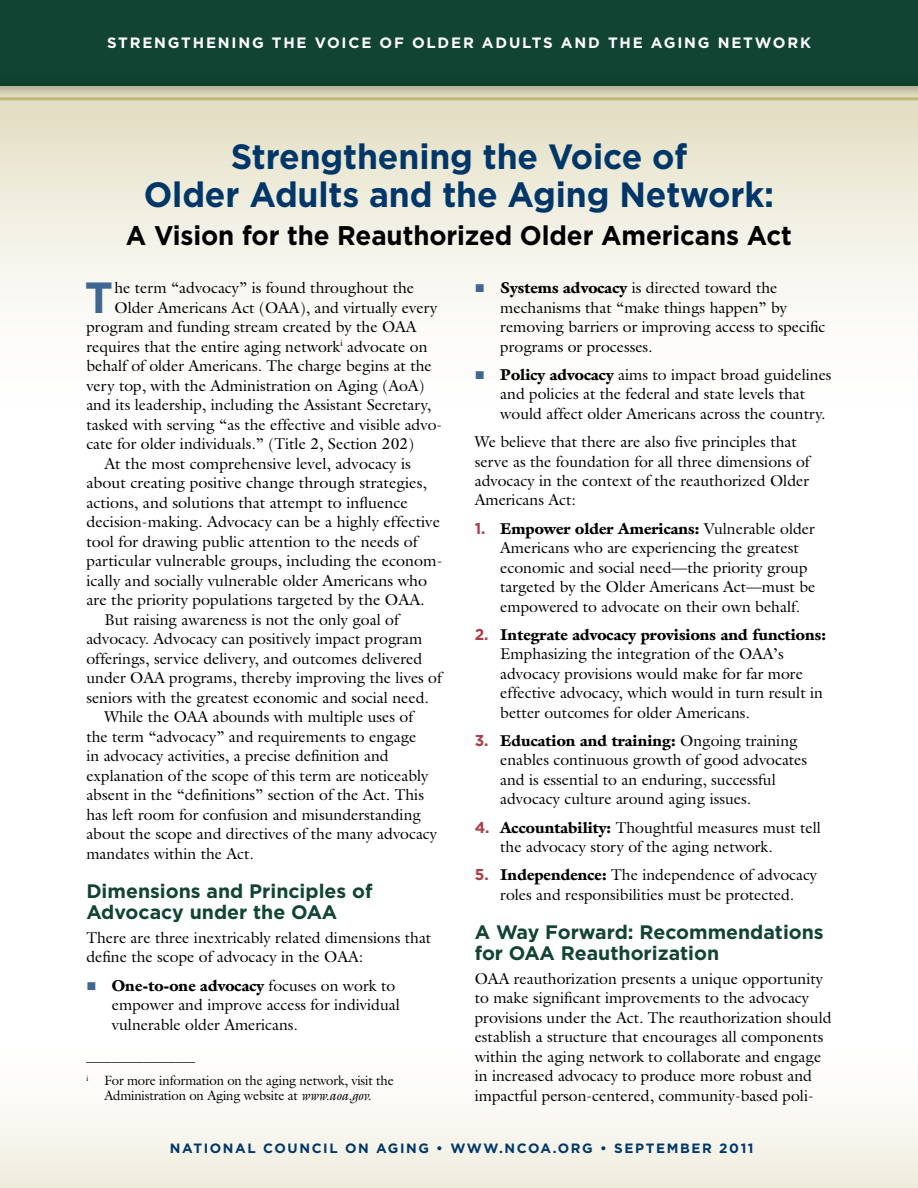
<style>
.page{position:relative;width:918px;height:1188px;background:#fff}
.page>*{position:absolute;margin:0;border:0;box-sizing:border-box;transform-origin:0 0}
.t1{font:700 43.65px "Gotham";color:#406692}
.t2{font:700 35.1px/37.8px "Gotham";letter-spacing:-.005em;color:#003768;text-align:center;scale:.96 1}
.t3{font:700 27px "Gotham";letter-spacing:-.005em;color:#000;scale:.96 1}
.t4{font:700 19.5px/21px "Gotham";color:#114432}
.t5{font:15.75px/19.5px "Galliard";color:#000}
.t6{font:700 15px "Gotham";letter-spacing:.12em;color:#fff}
.t7{font:13.5px/24px "Galliard";letter-spacing:-.01em;color:#000}
.t8{font:700 13.5px "Gotham";letter-spacing:.12em;color:#003768}
.s1{color:#406692}
.s2{font-weight:900}
.s3{font-style:italic}
.s4{font-family:"Gotham";font-weight:700;color:#aa3e48}
</style>
<div class="page">
<div style="left:0;top:75px;width:918px;height:365px;background:linear-gradient(to bottom,#e3dfc4,#fff)"></div>
<hr style="left:0;top:98px;width:918px;height:2px;background:#c0b678">
<div style="left:0;top:0;width:918px;height:98px;background:#000;opacity:.25"></div>
<div style="left:0;top:0;width:918px;height:86px;background:#114432"></div>
<div style="left:0;top:1021px;width:918px;height:167px;background:linear-gradient(to bottom,#fff,#f1efe1)"></div>
<p class="t6" style="left:107px;top:34px;width:705px">Strengthening the Voice of Older Adults and the Aging N etwork</p>
<h2 class="t2" style="left:144px;top:137px;width:658px">Strengthening the Voice of<br>Older Adults and the Aging Network:</h2>
<h3 class="t3" style="left:126px;top:220px;width:695px">A Vision for the Reauthorized Older Americans Act</h3>
<h1 class="t1" style="left:85px;top:272px;width:27px">T</h1>
<p class="t5" style="left:114px;top:278px;width:301px">he term “advocacy” is found throughout the</p>
<p class="t5" style="left:114px;top:297px;width:324px">Older Americans Act (OAA), and virtually every</p>
<p class="t5" style="left:86px;top:317px;width:332px">program and funding stream created by the OAA</p>
<p class="t5" style="left:86px;top:336px;width:343px">requires that the entire aging network<sup>i</sup> advocate on</p>
<p class="t5" style="left:86px;top:356px;width:347px">behalf of older Americans. The charge begins at the</p>
<p class="t5" style="left:86px;top:375px;width:340px">very top, with the Administration on Aging (AoA)</p>
<p class="t5" style="left:86px;top:395px;width:346px">and its leadership, including the Assistant Secretary,</p>
<p class="t5" style="left:86px;top:414px;width:357px">tasked with serving “as the effective and visible advo-</p>
<p class="t5" style="left:86px;top:434px;width:329px">cate for older individuals.” (Title 2, Section 202)</p>
<p class="t5" style="left:104px;top:453px;width:308px">At the most comprehensive level, advocacy is</p>
<p class="t5" style="left:86px;top:473px;width:342px">about creating positive change through strategies,</p>
<p class="t5" style="left:86px;top:492px;width:323px">actions, and solutions that attempt to influence</p>
<p class="t5" style="left:86px;top:512px;width:355px">decision-making. Advocacy can be a highly effective</p>
<p class="t5" style="left:86px;top:531px;width:333px">tool for drawing public attention to the needs of</p>
<p class="t5" style="left:86px;top:551px;width:358px">particular vulnerable groups, including the econom-</p>
<p class="t5" style="left:86px;top:570px;width:342px">ically and socially vulnerable older Americans who</p>
<p class="t5" style="left:86px;top:590px;width:340px">are the priority populations targeted by the OAA.</p>
<p class="t5" style="left:104px;top:609px;width:296px">But raising awareness is not the only goal of</p>
<p class="t5" style="left:86px;top:629px;width:338px">advocacy. Advocacy can positively impact program</p>
<p class="t5" style="left:86px;top:648px;width:337px">offerings, service delivery, and outcomes delivered</p>
<p class="t5" style="left:86px;top:668px;width:357px">under OAA programs, thereby improving the lives of</p>
<p class="t5" style="left:86px;top:687px;width:344px">seniors with the greatest economic and social need.</p>
<p class="t5" style="left:104px;top:707px;width:310px">While the OAA abounds with multiple uses of</p>
<p class="t5" style="left:86px;top:726px;width:332px">the term “advocacy” and requirements to engage</p>
<p class="t5" style="left:86px;top:746px;width:304px">in advocacy activities, a precise definition and</p>
<p class="t5" style="left:86px;top:765px;width:344px">explanation of the scope of this term are noticeably</p>
<p class="t5" style="left:86px;top:785px;width:339px">absent in the “definitions” section of the Act. This</p>
<p class="t5" style="left:86px;top:804px;width:336px">has left room for confusion and misunderstanding</p>
<p class="t5" style="left:86px;top:824px;width:352px">about the scope and directives of the many advocacy</p>
<p class="t5" style="left:86px;top:843px;width:169px">mandates within the Act.</p>
<p class="t4" style="left:86px;top:880px;width:288px">Dimensions and Principles of<br>Advocacy under the OAA</p>
<p class="t5" style="left:86px;top:927px;width:346px">There are three inextricably related dimensions that define the scope of advocacy in the OAA:</p>
<p class="t5" style="left:112px;top:975px;width:290px;text-indent:-26px"><span class="s1">■</span> <span class="s2">One-to-one advocacy</span> focuses on work to empower and improve access for individual vulnerable older Americans.</p>
<p class="t7" style="left:86px;top:1045px;width:309px"><span class="s3">_________________<br></span><sup>i</sup> For more information on the aging network, visit the</p>
<p class="t7" style="left:104px;top:1084px;width:268px">Administration on Aging website at <span class="s3">www.aoa.gov.</span></p>
<p class="t5" style="left:500px;top:278px;width:327px;text-indent:-26px"><span class="s1">■</span> <span class="s2">Systems advocacy</span> is directed toward the mechanisms that “make things happen” by removing barriers or improving access to specific programs or processes.</p>
<p class="t5" style="left:500px;top:365px;width:333px;text-indent:-26px"><span class="s1">■</span> <span class="s2">Policy advocacy</span> aims to impact broad guidelines and policies at the federal and state levels that would affect older Americans across the country.</p>
<p class="t5" style="left:475px;top:432px;width:336px">We believe that there are also five principles that serve as the foundation for all three dimensions of advocacy in the context of the reauthorized Older Americans Act:</p>
<p class="t5" style="left:500px;top:518px;width:317px;text-indent:-25px"><span class="s4">1.</span> <span class="s2">Empower older Americans:</span> Vulnerable older Americans who are experiencing the greatest economic and social need—the priority group targeted by the Older Americans Act—must be empowered to advocate on their own behalf.</p>
<p class="t5" style="left:500px;top:624px;width:327px;text-indent:-25px"><span class="s4">2.</span> <span class="s2">Integrate advocacy provisions and functions:<br></span>Emphasizing the integration of the OAA’s advocacy provisions would make for far more effective advocacy, which would in turn result in better outcomes for older Americans.</p>
<p class="t5" style="left:500px;top:731px;width:308px;text-indent:-25px"><span class="s4">3.</span> <span class="s2">Education and training:</span> Ongoing training enables continuous growth of good advocates and is essential to an enduring, successful advocacy culture around aging issues.</p>
<p class="t5" style="left:500px;top:817px;width:322px;text-indent:-25px"><span class="s4">4.</span> <span class="s2">Accountability:</span> Thoughtful measures must tell the advocacy story of the aging network.</p>
<p class="t5" style="left:475px;top:865px;width:344px;text-align:center"><span class="s4">5.</span> <span class="s2">Independence:</span> The independence of advocacy roles and responsibilities must be protected.</p>
<p class="t4" style="left:475px;top:921px;width:351px">A Way Forward: Recommendations for OAA Reauthorization</p>
<p class="t5" style="left:475px;top:968px;width:358px">OAA reauthorization presents a unique opportunity to make significant improvements to the advocacy provisions under the Act. The reauthorization should establish a structure that encourages all components within the aging network to collaborate and engage in increased advocacy to produce more robust and impactful person-centered, community-based poli-</p>
<p class="t8" style="left:170px;top:1140px;width:585px">National Council on Aging • www.ncoa.org • September 2011</p>
</div>
